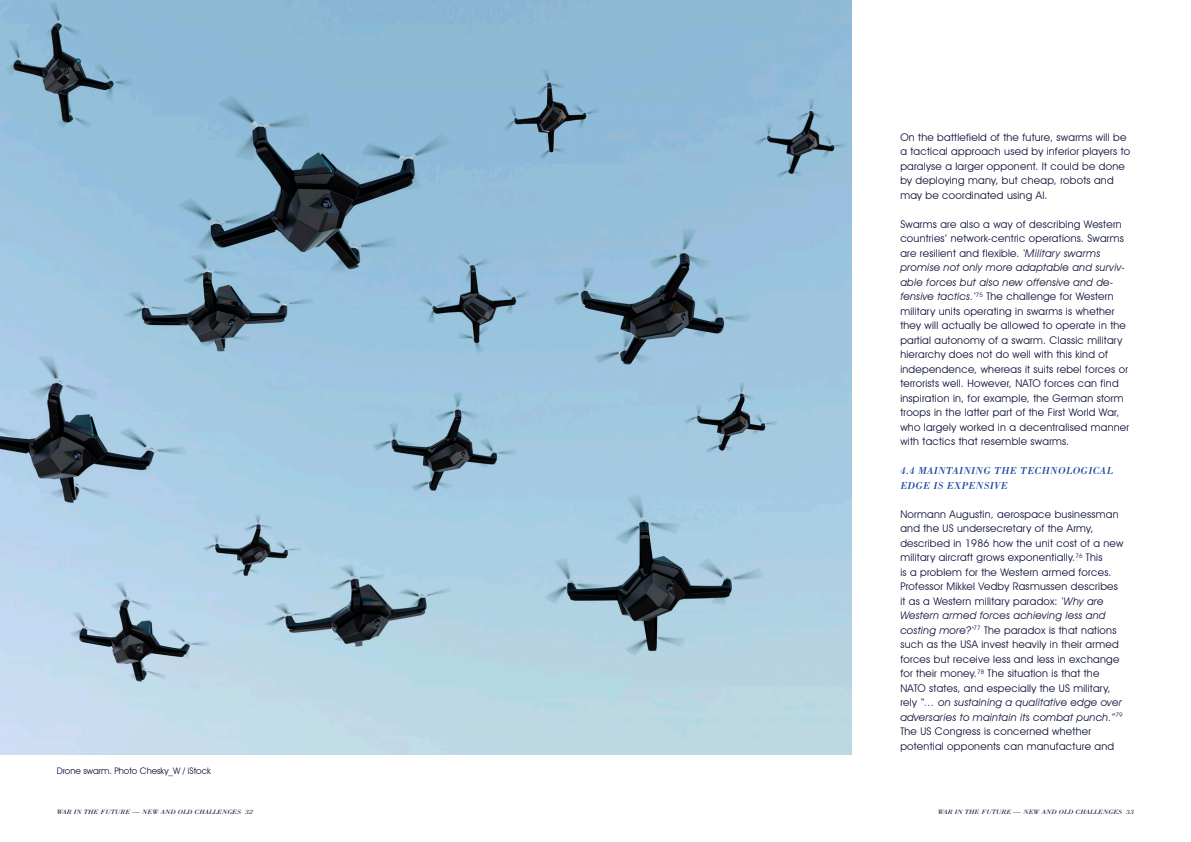
<style>
.page{position:relative;width:1191px;height:842px;background:#fff}
.page>*{position:absolute;margin:0;border:0;box-sizing:border-box;transform-origin:0 0}
.t1{font:10.5px/14.5px "Avant Garde IT Cby BT";letter-spacing:.025em;color:#0b1039}
.t2{font:italic 10.5px "Bodoni Std";letter-spacing:.025em;color:#1e46a1}
.t3{font:9px "Avant Garde IT Cby BT";color:#0b1039}
.t4{font:italic 6.4px "Bodoni Std";color:#0b1039;scale:1.25 1}
.s1{font-style:italic}
</style>
<div class="page">
<img style="left:0;top:0;width:852px;height:754px">
<p class="t1" style="left:900px;top:130px;width:231px">On the battlefield of the future, swarms will be a tactical approach used by inferior players to paralyse a larger opponent. It could be done by deploying many, but cheap, robots and may be coordinated using AI.</p>
<p class="t1" style="left:900px;top:217px;width:230px">Swarms are also a way of describing Western countries’ network-centric operations. Swarms are resilient and flexible. <span class="s1">‘Military swarms promise not only more adaptable and surviv&shy;able forces but also new offensive and de&shy;fensive tactics.‘</span><sup>75</sup> The challenge for Western military units operating in swarms is whether they will actually be allowed to operate in the partial autonomy of a swarm. Classic military hierarchy does not do well with this kind of independence, whereas it suits rebel forces or terrorists well. However, NATO forces can find inspiration in, for example, the German storm troops in the latter part of the First World War, who largely worked in a decentralised manner with tactics that resemble swarms.</p>
<p class="t2" style="left:900px;top:464px;width:35px">4.4 MAINTAINING</p>
<p class="t2" style="left:994px;top:464px;width:9px">THE</p>
<p class="t2" style="left:1020px;top:464px;width:16px">TECHNOLOGICAL</p>
<p class="t2" style="left:900px;top:479px;width:16px">EDGE</p>
<p class="t2" style="left:933px;top:479px;width:36px">IS EXPENSI</p>
<p class="t2" style="left:994px;top:479px;width:13px">VE</p>
<p class="t1" style="left:900px;top:507px;width:225px">Normann Augustin, aerospace businessman and the US undersecretary of the Army, described in 1986 how the unit cost of a new military aircraft grows exponentially.<sup>76</sup> This<br>is a problem for the Western armed forces.<br>Professor Mikkel Vedby Rasmussen describes it as a Western military paradox: <span class="s1">‘Why are Western armed forces achieving less and costing more?‘</span><sup>77</sup> The paradox is that nations such as the USA invest heavily in their armed forces but receive less and less in exchange for their money.<sup>78</sup> The situation is that the NATO states, and especially the US military, rely <span class="s1">“… on sustaining a qualitative edge over adversaries to maintain its combat punch.”</span><sup>79<br></sup>The US Congress is concerned whether potential opponents can manufacture and</p>
<p class="t3" style="left:57px;top:765px;width:156px">Drone swarm. Photo Chesky_W / iStock</p>
<p class="t4" style="left:57px;top:808px;width:159px">WAR IN THE FUTURE — NEW AND OLD CHALLENGES 32</p>
<p class="t4" style="left:937px;top:808px;width:159px">WAR IN THE FUTURE — NEW AND OLD CHALLENGES 33</p>
</div>
